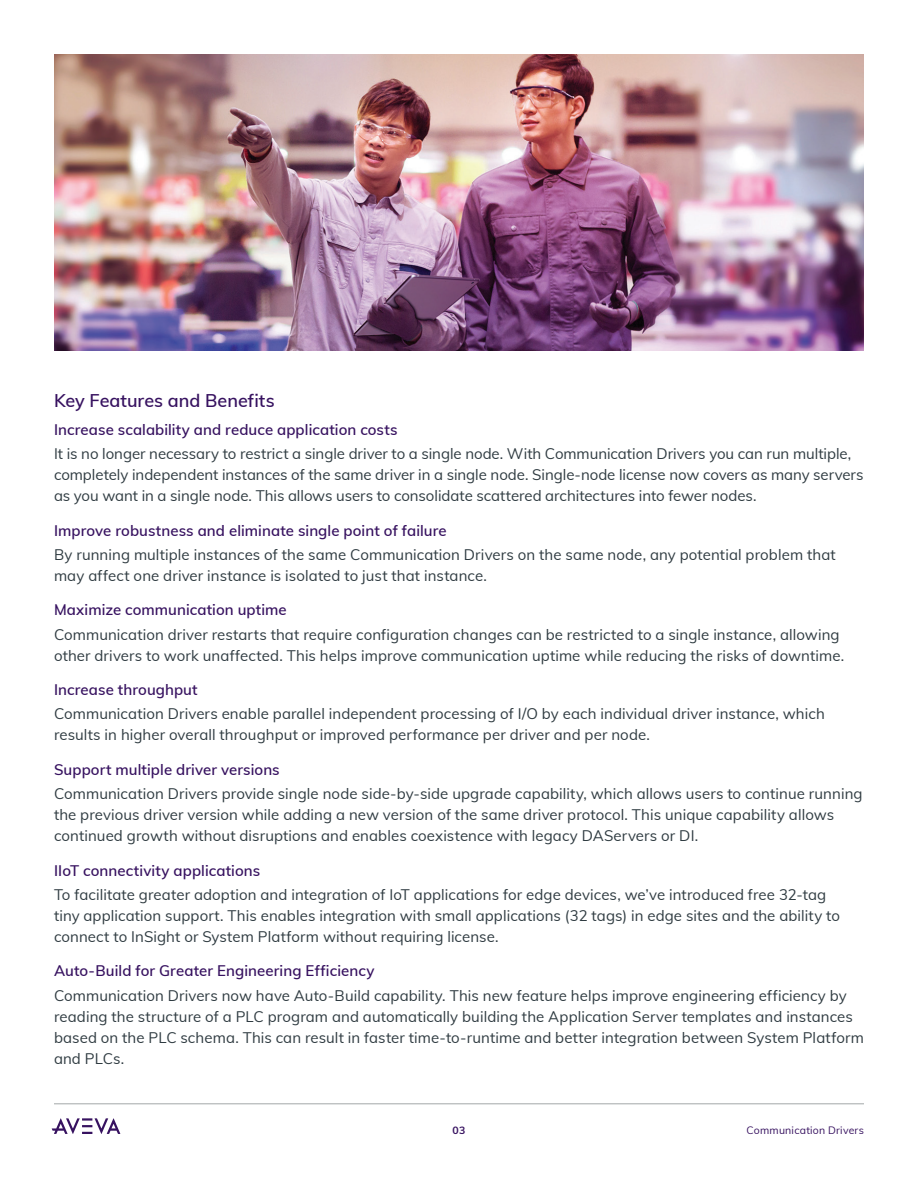
<style>
.page{position:relative;width:918px;height:1188px;background:#fff}
.page>*{position:absolute;margin:0;border:0;box-sizing:border-box;transform-origin:0 0}
.S1_Subheadlines{font:600 18px "Muli";color:#371260}
.Body_Copy{font:15px/21px "Muli";letter-spacing:.005em;color:#2f3b41}
.S3_Subheadlines_3{font:600 15px "Muli";letter-spacing:.005em;color:#371260}
.t1{font:10.5px "Muli";letter-spacing:.02em;color:#371260}
.t2{font:700 10.5px "Muli";color:#371260}
</style>
<div class="page">
<hr style="left:54px;top:1104px;width:810px;height:1px;background:#a3a7a9">
<svg style="left:52px;top:1118px;width:68px;height:16px"></svg>
<img style="left:54px;top:54px;width:810px;height:297px">
<p class="S1_Subheadlines" style="left:54px;top:387px;width:222px">Key Features and Benefits</p>
<p class="S3_Subheadlines_3" style="left:54px;top:418px;width:345px">Increase scalability and reduce application costs</p>
<p class="Body_Copy" style="left:54px;top:442px;width:811px">It is no longer necessary to restrict a single driver to a single node. With Communication Drivers you can run multiple, completely independent instances of the same driver in a single node. Single-node license now covers as many servers as you want in a single node. This allows users to consolidate scattered architectures into fewer nodes.</p>
<p class="S3_Subheadlines_3" style="left:54px;top:519px;width:394px">Improve robustness and eliminate single point of failure</p>
<p class="Body_Copy" style="left:54px;top:543px;width:783px">By running multiple instances of the same Communication Drivers on the same node, any potential problem that may affect one driver instance is isolated to just that instance.</p>
<p class="S3_Subheadlines_3" style="left:54px;top:599px;width:234px">Maximize communication uptime</p>
<p class="Body_Copy" style="left:54px;top:623px;width:792px">Communication driver restarts that require configuration changes can be restricted to a single instance, allowing other drivers to work unaffected. This helps improve communication uptime while reducing the risks of downtime.</p>
<p class="S3_Subheadlines_3" style="left:54px;top:679px;width:145px">Increase throughput</p>
<p class="Body_Copy" style="left:54px;top:703px;width:772px">Communication Drivers enable parallel independent processing of I/O by each individual driver instance, which results in higher overall throughput or improved performance per driver and per node.</p>
<p class="S3_Subheadlines_3" style="left:54px;top:758px;width:227px">Support multiple driver versions</p>
<p class="Body_Copy" style="left:54px;top:782px;width:810px">Communication Drivers provide single node side-by-side upgrade capability, which allows users to continue running the previous driver version while adding a new version of the same driver protocol. This unique capability allows continued growth without disruptions and enables coexistence with legacy DAServers or DI.</p>
<p class="S3_Subheadlines_3" style="left:54px;top:859px;width:208px">IIoT connectivity applications</p>
<p class="Body_Copy" style="left:54px;top:883px;width:788px">To facilitate greater adoption and integration of IoT applications for edge devices, we’ve introduced free 32-tag tiny application support. This enables integration with small applications (32 tags) in edge sites and the ability to connect to InSight or System Platform without requiring license.</p>
<p class="S3_Subheadlines_3" style="left:54px;top:960px;width:322px">Auto-Build for Greater Engineering Efficiency</p>
<p class="Body_Copy" style="left:54px;top:984px;width:812px">Communication Drivers now have Auto-Build capability. This new feature helps improve engineering efficiency by reading the structure of a PLC program and automatically building the Application Server templates and instances based on the PLC schema. This can result in faster time-to-runtime and better integration between System Platform and PLCs.</p>
<p class="t2" style="left:453px;top:1123px;width:14px">03</p>
<p class="t1" style="left:747px;top:1122px;width:119px">Communication Drivers</p>
</div>
